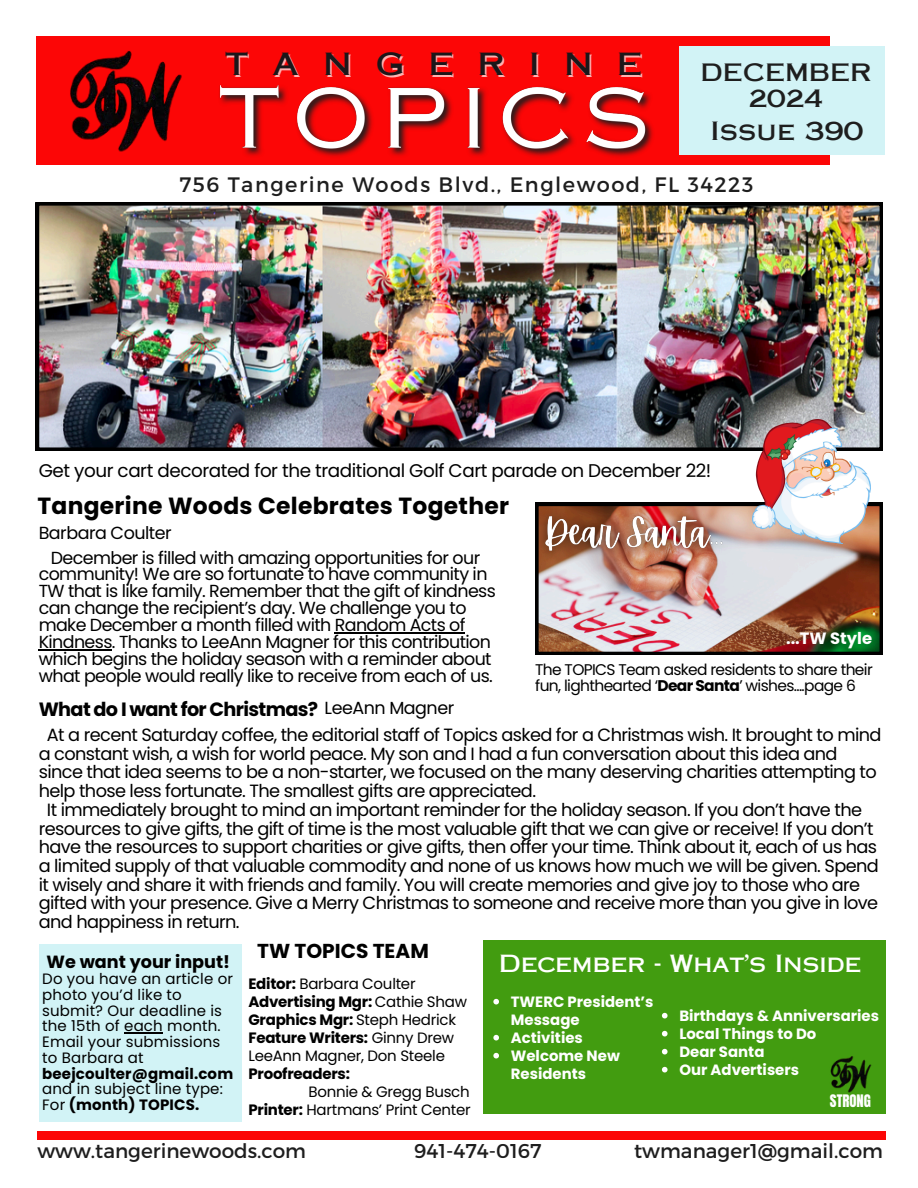
<style>
.page{position:relative;width:918px;height:1188px;background:#fff}
.page>*{position:absolute;margin:0;border:0;box-sizing:border-box;transform-origin:0 0}
.t1{font:30.45px "Copperplate Gothic LT Pro 31 AB";letter-spacing:.785em;color:#1b1619}
.t2{font:25.05px "Copperplate Gothic LT Pro 31 AB";color:#1e1e1e}
.t3{font:23.85px/25.8px "Copperplate Gothic LT Pro 31 AB";color:#1e1e1e;text-align:center}
.t4{font:23.55px "Copperplate Gothic LT Pro 31 AB";letter-spacing:-.015em;color:#fff}
.t5{font:700 23.4px "Poppins";letter-spacing:.015em;color:#000}
.t6{font:20.85px "Montserrat";letter-spacing:.075em;color:#1e1e1e}
.t7{font:700 20.1px "Poppins";color:#000}
.t8{font:19.95px "Montserrat";color:#1e1e1e}
.t9{font:700 19.2px "Poppins";letter-spacing:-.035em;color:#000}
.t10{font:18.3px "Poppins";letter-spacing:-.025em;color:#000}
.t11{font:17.7px/18.8px "Poppins";letter-spacing:-.035em;color:#000}
.t12{font:700 17.7px "Poppins";color:#000}
.t13{font:17.55px "Poppins";letter-spacing:-.03em;color:#000}
.t14{font:17.4px/16.8px "Poppins";letter-spacing:-.035em;color:#000}
.t15{font:700 16.35px "Poppins";color:#fff}
.t16{font:15.45px "Poppins";letter-spacing:-.04em;color:#000}
.t17{font:15px/15.8px "Poppins";letter-spacing:.01em;color:#000}
.t18{font:15px "Poppins";letter-spacing:-.015em;color:#000}
.t19{font:700 15px "Poppins";letter-spacing:-.015em;color:#000}
.t20{font:700 15px/15.8px "Poppins";letter-spacing:.01em;color:#000}
.t21{font:700 14.85px/18px "Poppins";color:#fff}
.t22{font:14.7px "Anton";color:#fff}
.s1{font-weight:700}
.s2{font-weight:400}
</style>
<div class="page">
<div style="left:37px;top:1132px;width:849px;height:8px;background:#fc0606"></div>
<div style="left:37px;top:36px;width:793px;height:129px;background:#fc0606"></div>
<div style="left:483px;top:941px;width:402px;height:173px;background:#429c10"></div>
<img style="left:70px;top:50px;width:112px;height:102px">
<div style="left:679px;top:46px;width:206px;height:109px;background:#d2f3f6"></div>
<div style="left:39px;top:944px;width:203px;height:177px;background:#d2f3f6"></div>
<img style="left:830px;top:1056px;width:42px;height:37px">
<img style="left:535px;top:503px;width:348px;height:152px">
<img style="left:36px;top:202px;width:847px;height:249px">
<svg style="left:493px;top:999px;width:6px;height:5px"></svg>
<svg style="left:493px;top:1035px;width:6px;height:5px"></svg>
<svg style="left:493px;top:1053px;width:6px;height:5px"></svg>
<svg style="left:662px;top:1013px;width:6px;height:5px"></svg>
<svg style="left:662px;top:1031px;width:6px;height:5px"></svg>
<svg style="left:662px;top:1049px;width:6px;height:5px"></svg>
<svg style="left:662px;top:1067px;width:6px;height:5px"></svg>
<img style="left:219px;top:85px;width:434px;height:72px">
<hr style="left:124px;top:1032px;width:39px;height:2px;background:#000">
<img style="left:535px;top:502px;width:204px;height:68px">
<img style="left:752px;top:419px;width:118px;height:125px">
<hr style="left:335px;top:632px;width:130px;height:1px;background:#000">
<hr style="left:39px;top:649px;width:73px;height:1px;background:#000">
<p class="t1" style="left:225px;top:53px;width:419px">TANGERINE</p>
<p class="t3" style="left:700px;top:63px;width:172px">DECEMBER<br>2024</p>
<p class="t2" style="left:710px;top:121px;width:155px">Issue 390</p>
<p class="t6" style="left:179px;top:171px;width:575px">756 Tangerine Woods Blvd., Englewood, FL 34223</p>
<h5 class="t10" style="left:39px;top:458px;width:674px">Get your cart decorated for the traditional Golf Cart parade on December 22!</h5>
<p class="t5" style="left:37px;top:489px;width:473px">Tangerine Woods Celebrates Together</p>
<p class="t13" style="left:39px;top:521px;width:135px">Barbara Coulter</p>
<p class="t14" style="left:39px;top:549px;width:459px;text-indent:12px">December is filled with amazing opportunities for our community! We are so fortunate to have community in TW that is like family. Remember that the gift of kindness can change the recipient’s day. We challenge you to make December a month filled with Random Acts of Kindness. Thanks to LeeAnn Magner for this contribution which begins the holiday season with a reminder about what people would really like to receive from each of us.</p>
<p class="t13" style="left:325px;top:696px;width:131px">LeeAnn Magner</p>
<p class="t15" style="left:786px;top:627px;width:87px">...TW Style</p>
<p class="t16" style="left:535px;top:659px;width:339px">The TOPICS Team asked residents to share their</p>
<p class="t16" style="left:535px;top:675px;width:322px">fun, lighthearted ‘<span class="s1">Dear Santa</span>’ wishes....page 6</p>
<h3 class="t9" style="left:39px;top:696px;width:281px">What do I want for Christmas?</h3>
<h4 class="t11" style="left:39px;top:725px;width:844px;text-indent:8px">At a recent Saturday coffee, the editorial staff of Topics asked for a Christmas wish. It brought to mind a constant wish, a wish for world peace. My son and I had a fun conversation about this idea and since that idea seems to be a non-starter, we focused on the many deserving charities attempting to help those less fortunate. The smallest gifts are appreciated.</h4>
<h6 class="t11" style="left:39px;top:800px;width:842px;text-indent:8px">It immediately brought to mind an important reminder for the holiday season. If you don’t have the resources to give gifts, the gift of time is the most valuable gift that we can give or receive! If you don’t have the resources to support charities or give gifts, then offer your time. Think about it, each of us has a limited supply of that valuable commodity and none of us knows how much we will be given. Spend it wisely and share it with friends and family. You will create memories and give joy to those who are gifted with your presence. Give a Merry Christmas to someone and receive more than you give in love and happiness in return.</h6>
<p class="t12" style="left:47px;top:949px;width:185px">We want your input!</p>
<p class="t17" style="left:42px;top:971px;width:192px">Do you have an article or photo you’d like to submit? Our deadline is the 15th of each month.<br>Email your submissions</p>
<p class="t20" style="left:42px;top:1050px;width:192px"><span class="s2">to Barbara at </span>beejcoulter@gmail.com</p>
<p class="t17" style="left:42px;top:1081px;width:182px">and in subject line type:<br>For <span class="s1">(month) TOPICS.</span></p>
<p class="t7" style="left:257px;top:937px;width:173px">TW TOPICS TEAM</p>
<p class="t18" style="left:248px;top:973px;width:169px"><span class="s1">Editor:</span> Barbara Coulter</p>
<p class="t19" style="left:248px;top:991px;width:220px">Advertising Mgr: <span class="s2">Cathie Shaw</span></p>
<p class="t19" style="left:248px;top:1009px;width:209px">Graphics Mgr: <span class="s2">Steph Hedrick</span></p>
<p class="t19" style="left:248px;top:1027px;width:207px">Feature Writers: <span class="s2">Ginny Drew</span></p>
<p class="t18" style="left:248px;top:1045px;width:198px">LeeAnn Magner, Don Steele</p>
<p class="t19" style="left:248px;top:1063px;width:103px">Proofreaders:</p>
<p class="t18" style="left:308px;top:1081px;width:163px">Bonnie &amp; Gregg Busch</p>
<p class="t18" style="left:248px;top:1099px;width:224px"><span class="s1">Printer:</span> Hartmans’ Print Center</p>
<p class="t4" style="left:499px;top:955px;width:364px">December - What’s Inside</p>
<p class="t21" style="left:511px;top:993px;width:144px">TWERC President’s<br>Message</p>
<p class="t21" style="left:511px;top:1029px;width:74px">Activities</p>
<p class="t21" style="left:511px;top:1047px;width:111px">Welcome New<br>Residents</p>
<p class="t21" style="left:679px;top:1007px;width:201px">Birthdays &amp; Anniversaries</p>
<p class="t21" style="left:679px;top:1025px;width:139px">Local Things to Do</p>
<p class="t21" style="left:679px;top:1043px;width:87px">Dear Santa</p>
<p class="t21" style="left:679px;top:1061px;width:121px">Our Advertisers</p>
<p class="t22" style="left:830px;top:1090px;width:43px">STRONG</p>
<p class="t8" style="left:37px;top:1137px;width:270px">www.tangerinewoods.com</p>
<p class="t8" style="left:414px;top:1137px;width:129px">941-474-0167</p>
<p class="t8" style="left:634px;top:1137px;width:250px">twmanager1@gmail.com</p>
</div>
